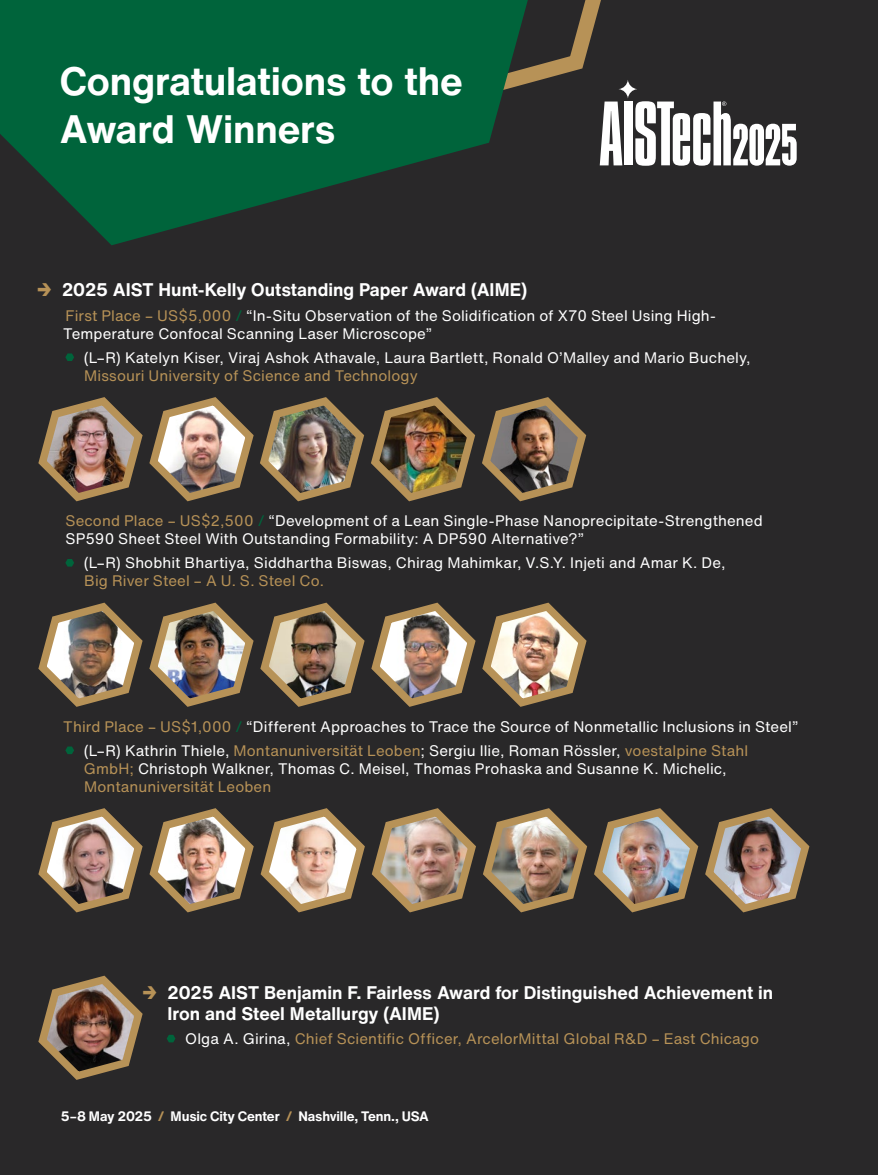
<style>
.page{position:relative;width:878px;height:1175px;background:#fff}
.page>*{position:absolute;margin:0;border:0;box-sizing:border-box;transform-origin:0 0}
.t1{font:700 39px/48px "Helvetica Now Text";letter-spacing:-.005em;color:#fff}
.t2{font:700 18px/21px "Helvetica Now Text";letter-spacing:-.005em;color:#fff}
.t3{font:15px/18px "Helvetica Now Text";letter-spacing:.005em;color:#fff}
.t4{font:15px "Helvetica Now Text";letter-spacing:.005em;color:#b79257}
.t5{font:700 13.5px "Helvetica Now Text";letter-spacing:-.01em;color:#fff}
.s1{font-weight:900;color:#b79257}
.s2{color:#b79257}
.s3{color:#00643b}
.s4{color:#fff}
</style>
<div class="page">
<div style="left:0;top:0;width:878px;height:1174px;background:#292829"></div>
<svg style="left:528px;top:0;width:73px;height:84px"></svg>
<svg style="left:65px;top:353px;width:9px;height:8px"></svg>
<img style="left:38px;top:397px;width:549px;height:105px">
<svg style="left:65px;top:559px;width:9px;height:7px"></svg>
<img style="left:38px;top:602px;width:549px;height:105px">
<svg style="left:65px;top:746px;width:9px;height:8px"></svg>
<img style="left:38px;top:808px;width:772px;height:105px">
<svg style="left:38px;top:975px;width:105px;height:105px"></svg>
<svg style="left:167px;top:1034px;width:8px;height:8px"></svg>
<svg style="left:0;top:0;width:528px;height:245px;fill:#00643b"></svg>
<svg style="left:599px;top:80px;width:197px;height:86px"></svg>
<h1 class="t1" style="left:60px;top:57px;width:404px">Congratulations to the<br>Award Winners</h1>
<p class="t2" style="left:37px;top:279px;width:491px"><span class="s1">→</span> 2025 AIST Hunt-Kelly Outstanding Paper Award (AIME)</p>
<p class="t3" style="left:63px;top:306px;width:654px"><span class="s2">First Place – US$5,000</span> <span class="s3">/</span> “In-Situ Observation of the Solidification of X70 Steel Using High-<br>Temperature Confocal Scanning Laser Microscope”</p>
<p class="t3" style="left:84px;top:348px;width:668px">(L–R) Katelyn Kiser, Viraj Ashok Athavale, Laura Bartlett, Ronald O’Malley and Mario Buchely,</p>
<p class="t4" style="left:84px;top:364px;width:335px">Missouri University of Science and Technology</p>
<p class="t3" style="left:65px;top:511px;width:698px"><span class="s2">Second Place – US$2,500</span> <span class="s3">/</span> “Development of a Lean Single-Phase Nanoprecipitate-Strengthened<br>SP590 Sheet Steel With Outstanding Formability: A DP590 Alternative?”</p>
<p class="t3" style="left:84px;top:553px;width:643px">(L–R) Shobhit Bhartiya, Siddhartha Biswas, Chirag Mahimkar, V.S.Y. Injeti and Amar K. De,</p>
<p class="t4" style="left:84px;top:569px;width:241px">Big River Steel – A U. S. Steel Co.</p>
<p class="t3" style="left:84px;top:714px;width:715px;line-height:24px;text-indent:-21px"><span class="s2">Third Place – US$1,000</span> <span class="s3">/</span> “Different Approaches to Trace the Source of Nonmetallic Inclusions in Steel” (L–R) Kathrin Thiele, <span class="s2">Montanuniversität Leoben</span>; Sergiu Ilie, Roman Rössler, <span class="s2">voestalpine Stahl</span></p>
<p class="t3" style="left:84px;top:759px;width:644px"><span class="s2">GmbH;</span> Christoph Walkner, Thomas C. Meisel, Thomas Prohaska and Susanne K. Michelic,<br><span class="s2">Montanuniversität Leoben</span></p>
<p class="t2" style="left:168px;top:982px;width:607px;text-indent:-25px"><span class="s1">→</span> 2025 AIST Benjamin F. Fairless Award for Distinguished Achievement in<br>Iron and Steel Metallurgy (AIME)</p>
<p class="t4" style="left:185px;top:1027px;width:575px"><span class="s4">Olga A. Girina,</span> Chief Scientific Officer, ArcelorMittal Global R&amp;D – East Chicago</p>
<p class="t5" style="left:61px;top:1107px;width:369px">5–8 May 2025 <span class="s2">/</span> Music City Center <span class="s2">/</span> Nashville, Tenn., USA</p>
</div>
